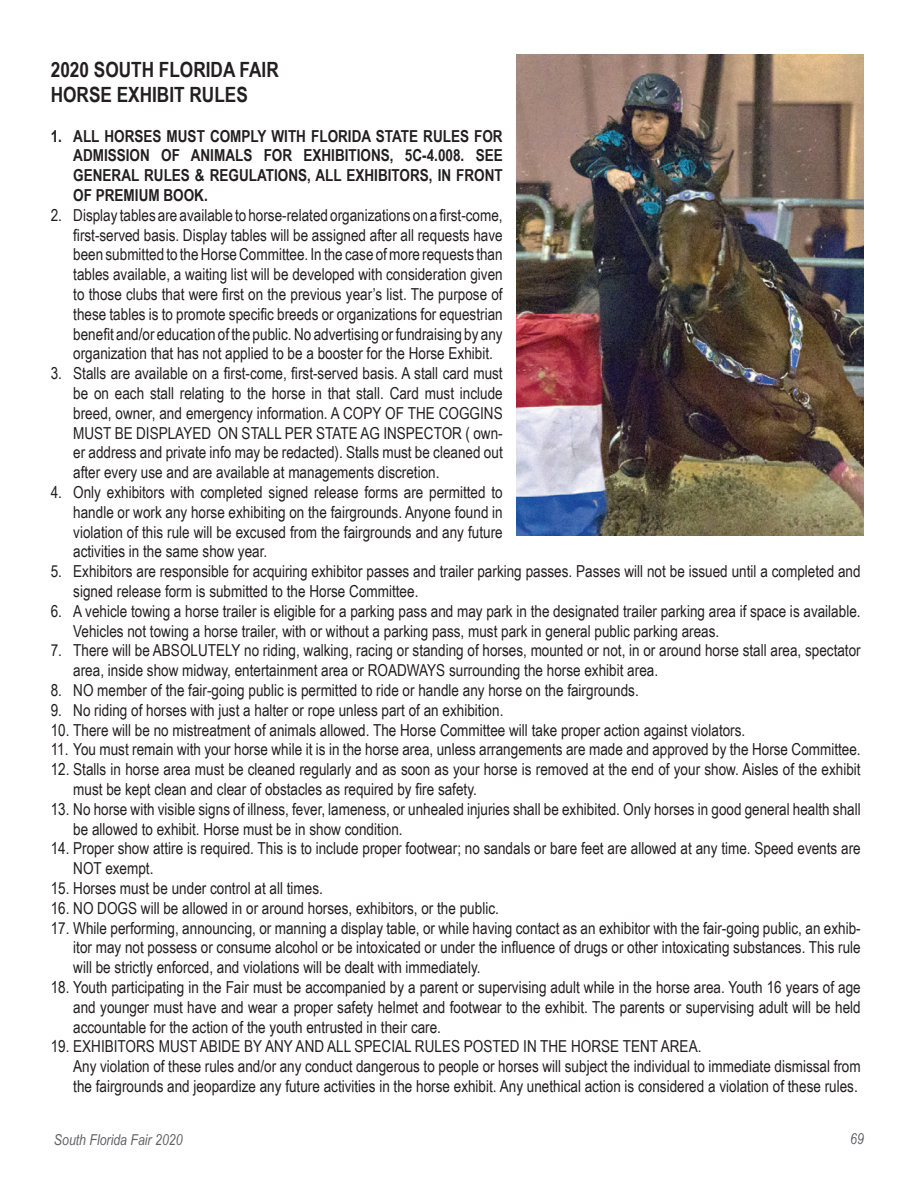
<style>
.page{position:relative;width:918px;height:1188px;background:#fff}
.page>*{position:absolute;margin:0;border:0;box-sizing:border-box;transform-origin:0 0}
.t1{font:700 21px/25.2px "Arial Narrow";color:#231f20}
.t2{font:16.5px/19.8px "Arial Narrow";color:#231f20}
.t3{font:700 16.5px/19.8px "Arial Narrow";color:#231f20;text-align:justify}
.t4{font:italic 15px "Arial Narrow";color:#636366}
</style>
<div class="page">
<img style="left:516px;top:54px;width:348px;height:482px">
<p class="t1" style="left:51px;top:57px;width:230px">2020 SOUTH FLORIDA FAIR<br>HORSE EXHIBIT RULES</p>
<p class="t3" style="left:73px;top:126px;width:431px;text-indent:-23px">1. ALL HORSES MUST COMPLY WITH FLORIDA STATE RULES FOR ADMISSION OF ANIMALS FOR EXHIBITIONS, 5C-4.008. SEE GENERAL RULES &amp; REGULATIONS, ALL EXHIBITORS, IN FRONT OF PREMIUM BOOK.</p>
<p class="t2" style="left:73px;top:205px;width:431px;text-align:justify;text-indent:-23px">2. Display tables are available to horse-related organizations on a first-come, first-served basis. Display tables will be assigned after all requests have been submitted to the Horse Committee. In the case of more requests than tables available, a waiting list will be developed with consideration given to those clubs that were first on the previous year’s list. The purpose of these tables is to promote specific breeds or organizations for equestrian benefit and/or education of the public. No advertising or fundraising by any organization that has not applied to be a booster for the Horse Exhibit.</p>
<p class="t2" style="left:73px;top:363px;width:431px;text-align:justify;text-indent:-23px">3. Stalls are available on a first-come, first-served basis. A stall card must be on each stall relating to the horse in that stall. Card must include breed, owner, and emergency information. A COPY OF THE COGGINS MUST BE DISPLAYED ON STALL PER STATE AG INSPECTOR ( own&shy;er address and private info may be redacted). Stalls must be cleaned out after every use and are available at managements discretion.</p>
<p class="t2" style="left:73px;top:482px;width:431px;text-align:justify;text-indent:-23px">4. Only exhibitors with completed signed release forms are permitted to handle or work any horse exhibiting on the fairgrounds. Anyone found in violation of this rule will be excused from the fairgrounds and any future activities in the same show year.</p>
<p class="t2" style="left:73px;top:561px;width:789px;text-indent:-23px">5. Exhibitors are responsible for acquiring exhibitor passes and trailer parking passes. Passes will not be issued until a completed and signed release form is submitted to the Horse Committee.</p>
<p class="t2" style="left:73px;top:601px;width:789px;text-indent:-23px">6. A vehicle towing a horse trailer is eligible for a parking pass and may park in the designated trailer parking area if space is available.<br>Vehicles not towing a horse trailer, with or without a parking pass, must park in general public parking areas.</p>
<p class="t2" style="left:73px;top:640px;width:789px;text-indent:-23px">7. There will be ABSOLUTELY no riding, walking, racing or standing of horses, mounted or not, in or around horse stall area, spectator area, inside show midway, entertainment area or ROADWAYS surrounding the horse exhibit area.</p>
<p class="t2" style="left:51px;top:680px;width:590px">8. NO member of the fair-going public is permitted to ride or handle any horse on the fairgrounds.</p>
<p class="t2" style="left:51px;top:700px;width:454px">9. No riding of horses with just a halter or rope unless part of an exhibition.</p>
<p class="t2" style="left:51px;top:719px;width:696px">10. There will be no mistreatment of animals allowed. The Horse Committee will take proper action against violators.</p>
<p class="t2" style="left:51px;top:739px;width:811px">11. You must remain with your horse while it is in the horse area, unless arrangements are made and approved by the Horse Committee.</p>
<p class="t2" style="left:73px;top:759px;width:789px;text-indent:-23px">12. Stalls in horse area must be cleaned regularly and as soon as your horse is removed at the end of your show. Aisles of the exhibit must be kept clean and clear of obstacles as required by fire safety.</p>
<p class="t2" style="left:73px;top:799px;width:789px;text-indent:-23px">13. No horse with visible signs of illness, fever, lameness, or unhealed injuries shall be exhibited. Only horses in good general health shall be allowed to exhibit. Horse must be in show condition.</p>
<p class="t2" style="left:73px;top:838px;width:789px;text-indent:-23px">14. Proper show attire is required. This is to include proper footwear; no sandals or bare feet are allowed at any time. Speed events are<br>NOT exempt.</p>
<p class="t2" style="left:51px;top:878px;width:274px">15. Horses must be under control at all times.</p>
<p class="t2" style="left:51px;top:898px;width:450px">16. NO DOGS will be allowed in or around horses, exhibitors, or the public.</p>
<p class="t2" style="left:73px;top:917px;width:789px;text-align:justify;text-indent:-23px">17. While performing, announcing, or manning a display table, or while having contact as an exhibitor with the fair-going public, an exhib&shy;itor may not possess or consume alcohol or be intoxicated or under the influence of drugs or other intoxicating substances. This rule will be strictly enforced, and violations will be dealt with immediately.</p>
<p class="t2" style="left:73px;top:977px;width:789px;text-align:justify;text-indent:-23px">18. Youth participating in the Fair must be accompanied by a parent or supervising adult while in the horse area. Youth 16 years of age and younger must have and wear a proper safety helmet and footwear to the exhibit. The parents or supervising adult will be held accountable for the action of the youth entrusted in their care.</p>
<p class="t2" style="left:73px;top:1036px;width:789px;text-indent:-23px">19. EXHIBITORS MUST ABIDE BY ANY AND ALL SPECIAL RULES POSTED IN THE HORSE TENT AREA.<br>Any violation of these rules and/or any conduct dangerous to people or horses will subject the individual to immediate dismissal from the fairgrounds and jeopardize any future activities in the horse exhibit. Any unethical action is considered a violation of these rules.</p>
<p class="t4" style="left:54px;top:1131px;width:130px">South Florida Fair 2020</p>
<p class="t4" style="left:850px;top:1130px;width:15px">69</p>
</div>
